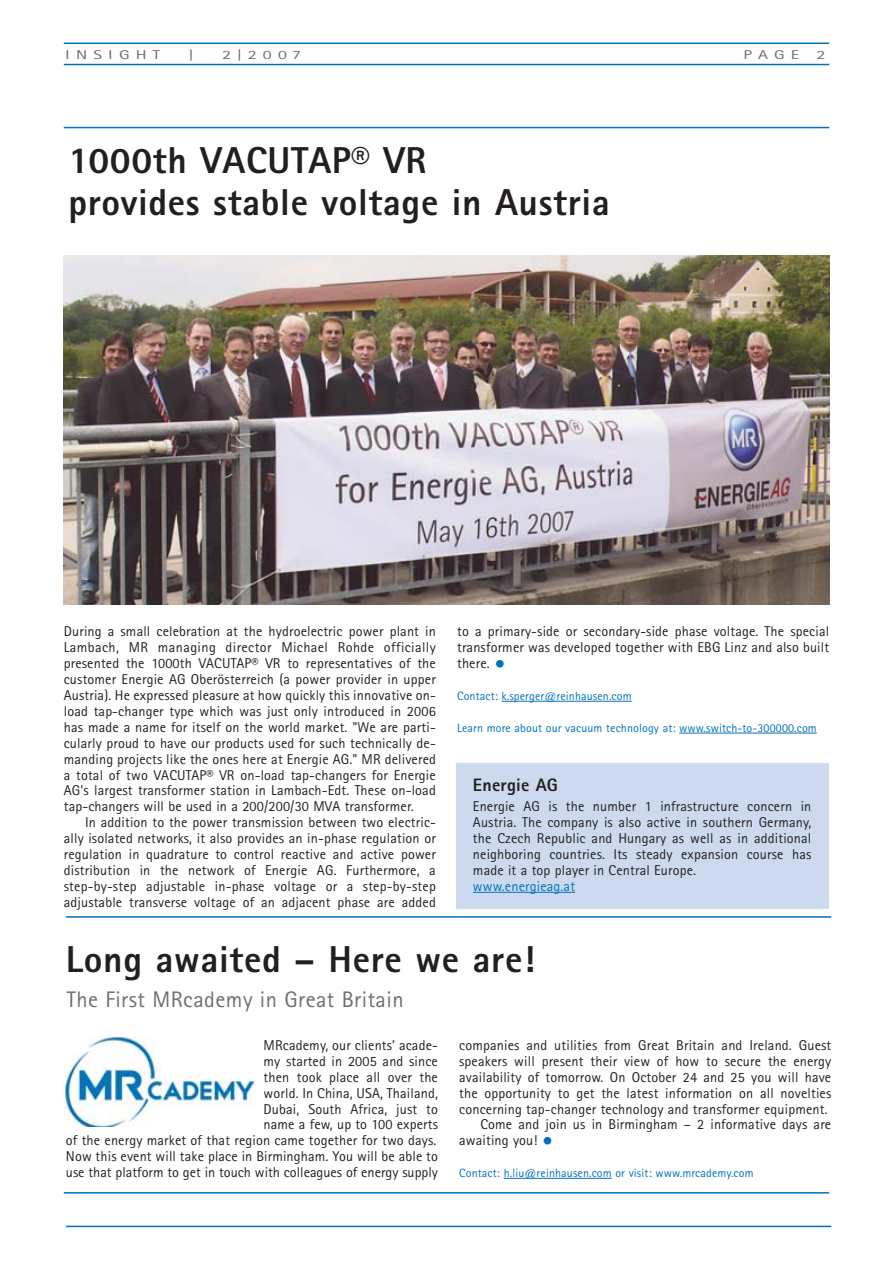
<style>
.page{position:relative;width:893px;height:1263px;background:#fff}
.page>*{position:absolute;margin:0;border:0;box-sizing:border-box;transform-origin:0 0}
.t1{font:800 37.5px/42px "Rotis Sans Serif";letter-spacing:.015em;color:#231f20}
.t2{font:22.5px "Rotis Sans Serif";letter-spacing:.02em;color:#6d6e70}
.t3{font:800 18px "Rotis Sans Serif";letter-spacing:.01em;color:#231f20}
.t4{font:14.25px/15.9px "Rotis Sans Serif";letter-spacing:.01em;color:#231f20;text-align:justify}
.t5{font:14.25px "Rotis Sans Serif";letter-spacing:.01em;color:#0071bc}
.t6{font:12.75px "Rotis Sans Serif";letter-spacing:.345em;color:#6d6e70;scale:1.4 1}
.t7{font:12px "Rotis Sans Serif";letter-spacing:.01em;color:#0071bc}
.s1{font-weight:800;font-size:21px;color:#0071bc}
</style>
<div class="page">
<hr style="left:64px;top:43px;width:765px;height:1px;background:#0071bc">
<hr style="left:64px;top:64px;width:765px;height:1px;background:#0071bc">
<hr style="left:64px;top:127px;width:765px;height:1px;background:#0071bc">
<hr style="left:64px;top:1192px;width:765px;height:1px;background:#0071bc">
<div style="left:456px;top:764px;width:372px;height:145px;background:#ccd9ef"></div>
<hr style="left:502px;top:701px;width:130px;height:1px;background:#0071bc">
<hr style="left:679px;top:733px;width:138px;height:1px;background:#0071bc">
<hr style="left:473px;top:892px;width:102px;height:1px;background:#0071bc">
<img style="left:64px;top:256px;width:765px;height:349px">
<hr style="left:66px;top:1226px;width:765px;height:1px;background:#0071bc">
<hr style="left:66px;top:916px;width:765px;height:2px;background:#0071bc">
<hr style="left:504px;top:1178px;width:108px;height:1px;background:#0071bc">
<img style="left:64px;top:1037px;width:192px;height:90px">
<p class="t6" style="left:65px;top:50px;width:69px">INSIGHT</p>
<p class="t6" style="left:189px;top:50px;width:5px">|</p>
<p class="t6" style="left:222px;top:50px;width:58px">2|2007</p>
<p class="t6" style="left:744px;top:50px;width:41px">PAGE</p>
<p class="t6" style="left:816px;top:50px;width:8px">2</p>
<h1 class="t1" style="left:68px;top:143px;width:543px">1000th VACUTAP® VR<br>provides stable voltage in Austria</h1>
<p class="t4" style="left:64px;top:625px;width:374px">During a small celebration at the hydroelectric power plant in Lambach, MR managing director Michael Rohde officially presented the 1000th VACUTAP® VR to representatives of the customer Energie AG Oberösterreich (a power provider in upper Austria). He expressed pleasure at how quickly this innovative on&shy;load tap-changer type which was just only introduced in 2006 has made a name for itself on the world market. "We are parti&shy;cularly proud to have our products used for such technically de&shy;manding projects like the ones here at Energie AG." MR delivered a total of two VACUTAP® VR on-load tap-changers for Energie AG's largest transformer station in Lambach-Edt. These on-load tap-changers will be used in a 200/200/30 MVA transformer.</p>
<p class="t4" style="left:64px;top:816px;width:374px;text-indent:21px">In addition to the power transmission between two electric - ally isolated networks, it also provides an in-phase regulation or regulation in quadrature to control reactive and active power distribution in the network of Energie AG. Furthermore, a step-by-step adjustable in-phase voltage or a step-by-step adjustable transverse voltage of an adjacent phase are added</p>
<p class="t4" style="left:457px;top:625px;width:374px">to a primary-side or secondary-side phase voltage. The special transformer was developed together with EBG Linz and also built there. <span class="s1">•</span></p>
<p class="t7" style="left:457px;top:692px;width:176px">Contact: k.sperger@reinhausen.com</p>
<p class="t7" style="left:457px;top:723px;width:361px">Learn more about our vacuum technology at: www.switch-to-300000.com</p>
<p class="t3" style="left:473px;top:778px;width:86px">Energie AG</p>
<p class="t4" style="left:473px;top:800px;width:340px">Energie AG is the number 1 infrastructure concern in Austria. The company is also active in southern Germany, the Czech Republic and Hungary as well as in additional neighboring countries. Its steady expansion course has made it a top player in Central Europe.</p>
<p class="t5" style="left:473px;top:881px;width:104px">www.energieag.at</p>
<h1 class="t1" style="left:66px;top:942px;width:470px">Long awaited – Here we are!</h1>
<h2 class="t2" style="left:67px;top:991px;width:338px">The First MRcademy in Great Britain</h2>
<p class="t4" style="left:66px;top:1038px;width:374px;text-align:right">MRcademy, our clients’ acade-<br>my started in 2005 and since<br>then took place all over the<br>world. In China, USA, Thailand,<br>Dubai, South Africa, just to<br>name a few, up to 100 experts<br>of the energy market of that region came together for two days.<br>Now this event will take place in Birmingham. You will be able to use that platform to get in touch with colleagues of energy supply</p>
<p class="t4" style="left:459px;top:1038px;width:374px">companies and utilities from Great Britain and Ireland. Guest</p>
<p class="t4" style="left:459px;top:1054px;width:374px">speakers will present their view of how to secure the energy</p>
<p class="t4" style="left:459px;top:1070px;width:374px">availability of tomorrow. On October 24 and 25 you will have</p>
<p class="t4" style="left:459px;top:1086px;width:374px">the opportunity to get the latest information on all novelties</p>
<p class="t4" style="left:459px;top:1102px;width:370px">concerning tap-changer technology and transformer equipment.</p>
<p class="t4" style="left:480px;top:1118px;width:352px">Come and join us in Birmingham – 2 informative days are</p>
<p class="t4" style="left:459px;top:1134px;width:96px">awaiting you! <span class="s1">•</span></p>
<p class="t7" style="left:459px;top:1169px;width:296px">Contact: h.liu@reinhausen.com or visit: www.mrcademy.com</p>
</div>
